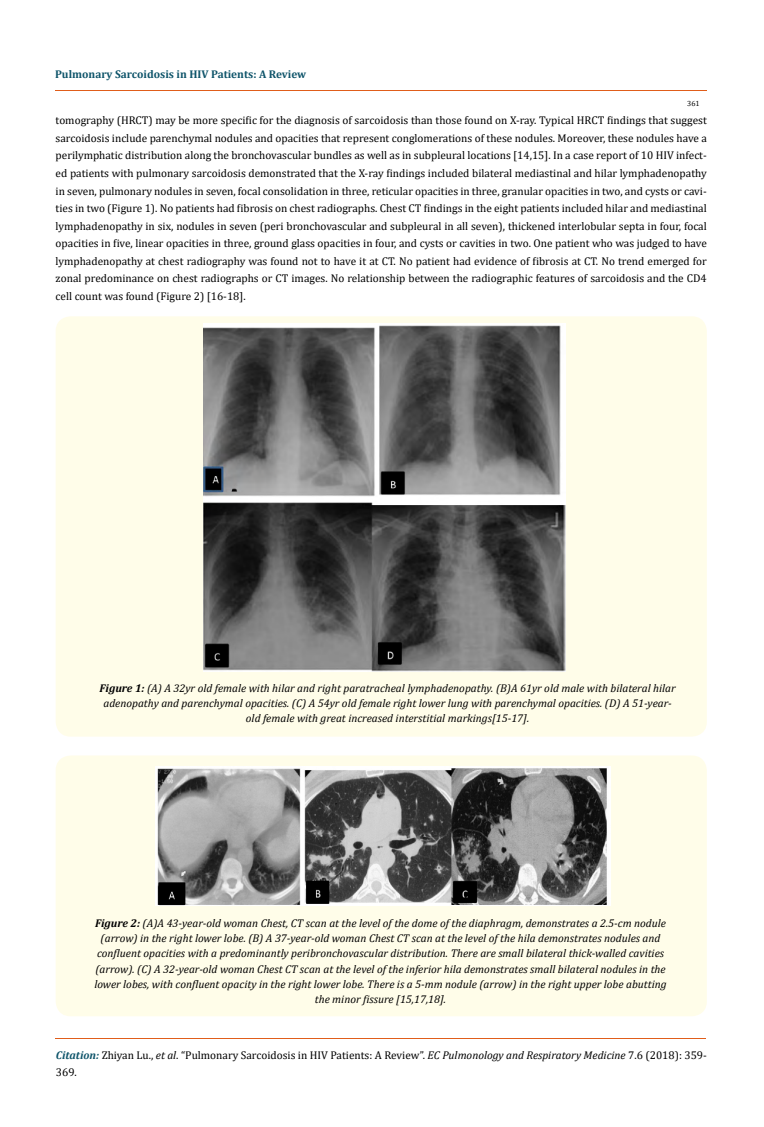
<style>
.page{position:relative;width:764px;height:1127px;background:#fff}
.page>*{position:absolute;margin:0;border:0;box-sizing:border-box;transform-origin:0 0}
.t1{font:11.25px/17.5px "Cambria";color:#000}
.t2{font:italic 11.25px/15px "Cambria";color:#000;text-align:center}
.t3{font:700 11.25px "Cambria";color:#0e546a}
.t4{font:7.5px "Cambria";color:#000}
.s1{font-weight:700}
.s2{font-weight:700;font-style:italic;color:#0e546a}
.s3{font-style:italic}
</style>
<div class="page">
<hr style="left:55px;top:1038px;width:651px;height:1px;background:#e05d1a">
<div style="left:56px;top:316px;width:651px;height:420px;background:#fffde9;border-radius:15px"></div>
<img style="left:204px;top:324px;width:361px;height:347px">
<div style="left:56px;top:755px;width:651px;height:261px;background:#fffde9;border-radius:15px"></div>
<img style="left:155px;top:766px;width:456px;height:139px">
<p class="t3" style="left:55px;top:66px;width:253px">Pulmonary Sarcoidosis in HIV Patients: A Review</p>
<p class="t4" style="left:687px;top:99px;width:14px">361</p>
<p class="t1" style="left:56px;top:112px;width:653px;text-align:justify">tomography (HRCT) may be more specific for the diagnosis of sarcoidosis than those found on X-ray. Typical HRCT findings that suggest sarcoidosis include parenchymal nodules and opacities that represent conglomerations of these nodules. Moreover, these nodules have a perilymphatic distribution along the bronchovascular bundles as well as in subpleural locations [14,15]. In a case report of 10 HIV infect&shy;ed patients with pulmonary sarcoidosis demonstrated that the X-ray findings included bilateral mediastinal and hilar lymphadenopathy in seven, pulmonary nodules in seven, focal consolidation in three, reticular opacities in three, granular opacities in two, and cysts or cavi&shy;ties in two (Figure 1). No patients had fibrosis on chest radiographs. Chest CT findings in the eight patients included hilar and mediastinal lymphadenopathy in six, nodules in seven (peri bronchovascular and subpleural in all seven), thickened interlobular septa in four, focal opacities in five, linear opacities in three, ground glass opacities in four, and cysts or cavities in two. One patient who was judged to have lymphadenopathy at chest radiography was found not to have it at CT. No patient had evidence of fibrosis at CT. No trend emerged for zonal predominance on chest radiographs or CT images. No relationship between the radiographic features of sarcoidosis and the CD4 cell count was found (Figure 2) [16-18].</p>
<p class="t2" style="left:100px;top:680px;width:577px"><span class="s1">Figure 1:</span> (A) A 32yr old female with hilar and right paratracheal lymphadenopathy. (B)A 61yr old male with bilateral hilar adenopathy and parenchymal opacities. (C) A 54yr old female right lower lung with parenchymal opacities. (D) A 51-year&shy;old female with great increased interstitial markings[15-17].</p>
<p class="t2" style="left:94px;top:915px;width:574px"><span class="s1">Figure 2:</span> (A)A 43-year-old woman Chest, CT scan at the level of the dome of the diaphragm, demonstrates a 2.5-cm nodule (arrow) in the right lower lobe. (B) A 37-year-old woman Chest CT scan at the level of the hila demonstrates nodules and confluent opacities with a predominantly peribronchovascular distribution. There are small bilateral thick-walled cavities (arrow). (C) A 32-year-old woman Chest CT scan at the level of the inferior hila demonstrates small bilateral nodules in the lower lobes, with confluent opacity in the right lower lobe. There is a 5-mm nodule (arrow) in the right upper lobe abutting the minor fissure [15,17,18].</p>
<p class="t1" style="left:56px;top:1045px;width:652px"><span class="s2">Citation:</span> Zhiyan Lu., <span class="s3">et al</span>. “Pulmonary Sarcoidosis in HIV Patients: A Review”. <span class="s3">EC Pulmonology and Respiratory Medicine</span> 7.6 (2018): 359-<br>369.</p>
</div>
